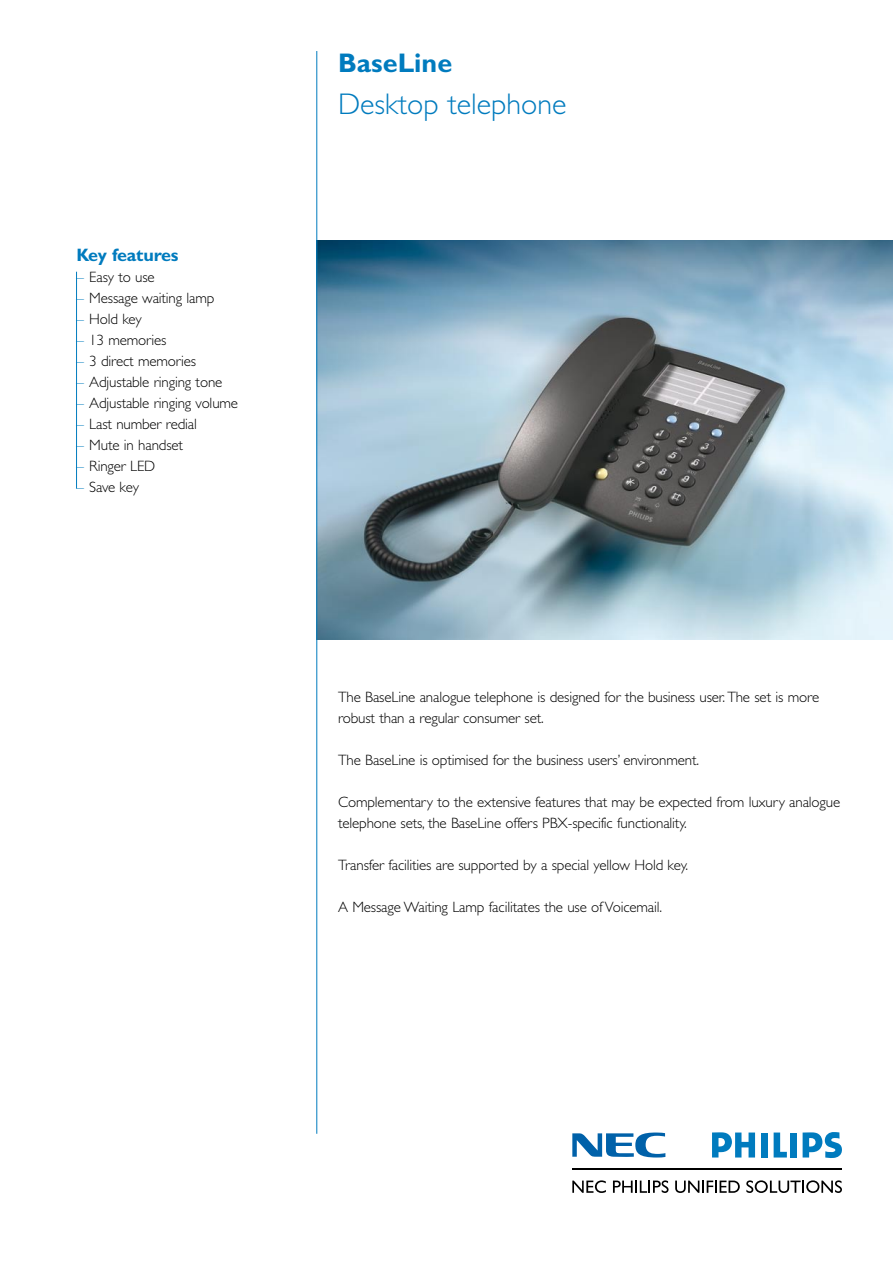
<style>
.page{position:relative;width:893px;height:1263px;background:#fff}
.page>*{position:absolute;margin:0;border:0;box-sizing:border-box;transform-origin:0 0}
.t1{font:300 30px "Gill Sans";color:#007bbe}
.t2{font:700 27px "Gill Sans";color:#007bbe}
.t3{font:700 18px "Gill Sans";letter-spacing:-.01em;color:#007bbe}
.t4{font:300 15px/21px "Gill Sans";letter-spacing:-.01em;color:#000}
.s1{color:#007bbe}
</style>
<div class="page">
<img style="left:318px;top:240px;width:575px;height:399px">
<hr style="left:76px;top:272px;width:1px;height:216px;background:#007bbe">
<hr style="left:317px;top:51px;width:1px;height:1083px;background:#007bbe">
<div style="left:761px;top:1132px;width:6px;height:25px;background:#007bbe"></div>
<div style="left:790px;top:1132px;width:6px;height:25px;background:#007bbe"></div>
<svg style="left:774px;top:1132px;width:13px;height:25px"></svg>
<svg style="left:712px;top:1132px;width:43px;height:25px"></svg>
<svg style="left:803px;top:1132px;width:39px;height:26px"></svg>
<svg style="left:572px;top:1132px;width:93px;height:25px"></svg>
<hr style="left:572px;top:1168px;width:270px;height:1px;background:#000">
<svg style="left:572px;top:1180px;width:34px;height:13px"></svg>
<svg style="left:613px;top:1180px;width:55px;height:13px"></svg>
<svg style="left:675px;top:1180px;width:65px;height:13px"></svg>
<svg style="left:746px;top:1180px;width:96px;height:13px"></svg>
<p class="t3" style="left:77px;top:244px;width:104px">Key features</p>
<p class="t4" style="left:77px;top:267px;width:80px"><span class="s1">–</span> Easy to use</p>
<p class="t4" style="left:77px;top:288px;width:139px"><span class="s1">–</span> Message waiting lamp</p>
<p class="t4" style="left:77px;top:309px;width:67px"><span class="s1">–</span> Hold key</p>
<p class="t4" style="left:77px;top:330px;width:91px"><span class="s1">–</span> 13 memories</p>
<p class="t4" style="left:77px;top:351px;width:121px"><span class="s1">–</span> 3 direct memories</p>
<p class="t4" style="left:77px;top:372px;width:147px"><span class="s1">–</span> Adjustable ringing tone</p>
<p class="t4" style="left:77px;top:393px;width:163px"><span class="s1">–</span> Adjustable ringing volume</p>
<p class="t4" style="left:77px;top:414px;width:122px"><span class="s1">–</span> Last number redial</p>
<p class="t4" style="left:77px;top:435px;width:108px"><span class="s1">–</span> Mute in handset</p>
<p class="t4" style="left:77px;top:456px;width:80px"><span class="s1">–</span> Ringer LED</p>
<p class="t4" style="left:77px;top:477px;width:64px"><span class="s1">–</span> Save key</p>
<h2 class="t2" style="left:338px;top:47px;width:116px">BaseLine</h2>
<h1 class="t1" style="left:338px;top:87px;width:230px">Desktop telephone</h1>
<p class="t4" style="left:338px;top:687px;width:483px">The BaseLine analogue telephone is designed for the business user. The set is more robust than a regular consumer set.</p>
<p class="t4" style="left:338px;top:750px;width:363px">The BaseLine is optimised for the business users’ environment.</p>
<p class="t4" style="left:338px;top:792px;width:504px">Complementary to the extensive features that may be expected from luxury analogue telephone sets, the BaseLine offers PBX-specific functionality.</p>
<p class="t4" style="left:338px;top:855px;width:352px">Transfer facilities are supported by a special yellow Hold key.</p>
<p class="t4" style="left:338px;top:897px;width:326px">A Message Waiting Lamp facilitates the use of Voicemail.</p>
</div>
